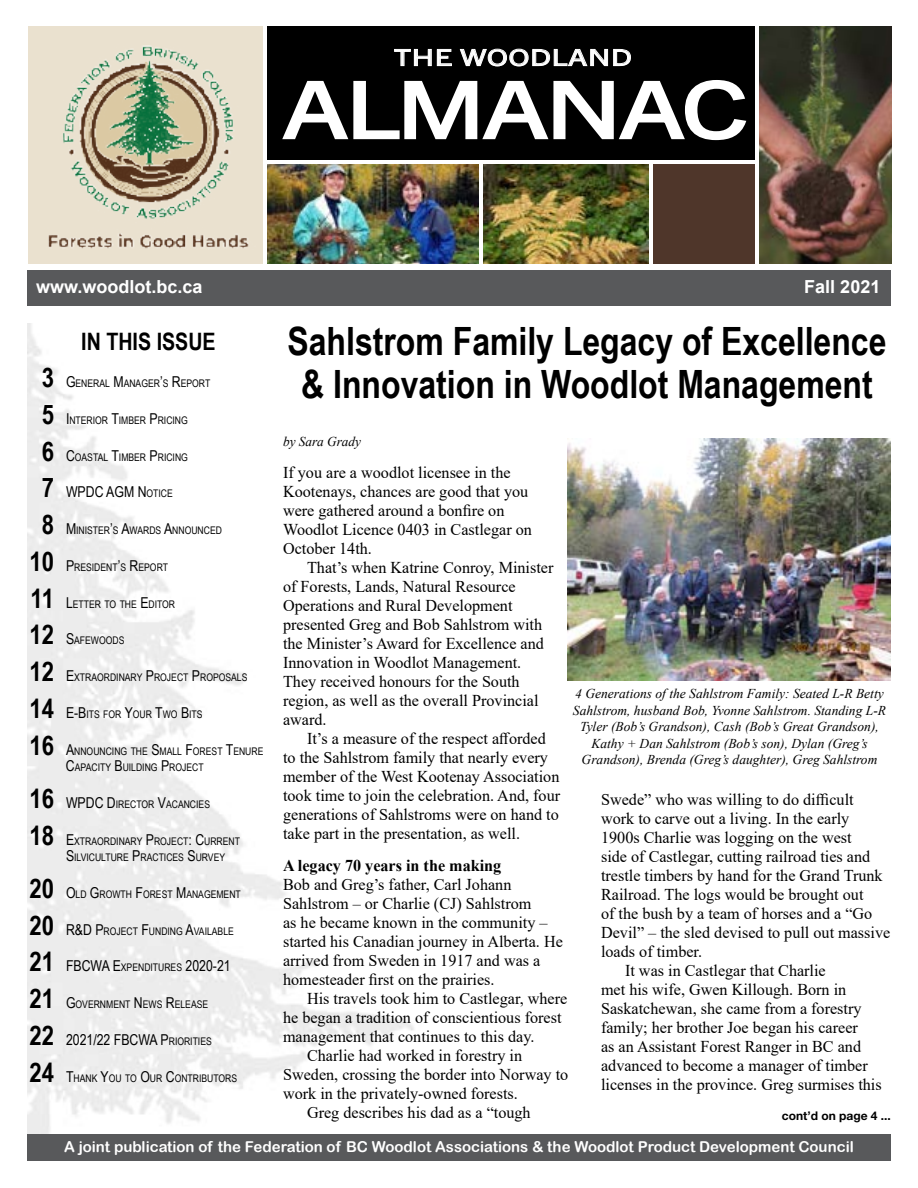
<style>
.page{position:relative;width:918px;height:1188px;background:#fff}
.page>*{position:absolute;margin:0;border:0;box-sizing:border-box;transform-origin:0 0}
.t1{font:78px "Trade Gothic Next LT Pro";letter-spacing:-.04em;color:#fff;scale:1.38 1}
.t2{font:700 39px/43.5px "Arial Narrow";color:#000;text-align:center}
.t3{font:700 24px "Arial Narrow";color:#000}
.t4{font:22.5px "Trade Gothic Next LT Pro";letter-spacing:.01em;color:#fff;scale:1.39 1}
.t5{font:700 18px "Arial";color:#fff}
.t6{font:16.5px/18.9px "Times New Roman";color:#000}
.t7{font:700 16.5px "Times New Roman";color:#000}
.t8{font:15px "Arial Rounded MT Bold";color:#fff}
.t9{font:15px "Arial Narrow";color:#000}
.t10{font:italic 13.5px/16.5px "Times New Roman";color:#000;text-align:center}
.t11{font:700 12px "Helvetica Neue LT Std";color:#000}
.t12{font:10.5px/16.5px "Arial Narrow";color:#000}
.s1{font-weight:700;font-size:27px}
.s2{font-size:15px}
.s3{font-size:10.5px}
</style>
<div class="page">
<div style="left:27px;top:270px;width:864px;height:36px;background:#58595b"></div>
<div style="left:27px;top:1134px;width:864px;height:27px;background:#58595b"></div>
<div style="left:28px;top:26px;width:237px;height:238px;background:#eae1cf"></div>
<div style="left:264px;top:26px;width:493px;height:136px;background:#000"></div>
<img style="left:483px;top:164px;width:166px;height:100px">
<svg style="left:282px;top:80px;width:465px;height:61px"></svg>
<svg style="left:394px;top:49px;width:58px;height:17px"></svg>
<svg style="left:459px;top:48px;width:172px;height:19px"></svg>
<img style="left:759px;top:26px;width:133px;height:238px">
<img style="left:267px;top:164px;width:212px;height:100px">
<div style="left:651px;top:163px;width:106px;height:101px;background:#4f362a"></div>
<hr style="left:264px;top:160px;width:493px;height:4px;background:#fff">
<hr style="left:756px;top:26px;width:3px;height:238px;background:#fff">
<hr style="left:649px;top:162px;width:3px;height:103px;background:#fff">
<hr style="left:263px;top:26px;width:3px;height:238px;background:#fff">
<img style="left:63px;top:45px;width:170px;height:174px">
<img style="left:48px;top:228px;width:255px;height:22px">
<img style="left:567px;top:438px;width:323px;height:242px">
<h3 class="t4" style="left:394px;top:42px;width:173px">THE WOODLAND</h3>
<h1 class="t1" style="left:282px;top:55px;width:340px">ALMANAC</h1>
<p class="t5" style="left:36px;top:274px;width:168px">www.woodlot.bc.ca</p>
<p class="t5" style="left:804px;top:274px;width:78px">Fall 2021</p>
<h3 class="t3" style="left:81px;top:324px;width:136px">IN THIS ISSUE</h3>
<p class="t12" style="left:42px;top:375px;width:170px"><span class="s1">3</span> <span class="s2">G</span>ENERAL <span class="s2">M</span>ANAGER<span class="s2">’</span>S <span class="s2">R</span>EPORT</p>
<p class="t12" style="left:42px;top:412px;width:147px"><span class="s1">5</span> <span class="s2">I</span>NTERIOR <span class="s2">T</span>IMBER <span class="s2">P</span>RICING</p>
<p class="t12" style="left:42px;top:448px;width:147px"><span class="s1">6</span> <span class="s2">C</span>OASTAL <span class="s2">T</span>IMBER <span class="s2">P</span>RICING</p>
<p class="t9" style="left:42px;top:481px;width:133px"><span class="s1">7</span> WPDC AGM N <span class="s3">OTICE</span></p>
<p class="t12" style="left:42px;top:522px;width:181px"><span class="s1">8</span> <span class="s2">M</span>INISTER<span class="s2">’</span>S <span class="s2">A</span>WARDS <span class="s2">A</span>NNOUNCED</p>
<p class="t12" style="left:29px;top:559px;width:140px"><span class="s1">10</span> <span class="s2">P</span>RESIDENT<span class="s2">’</span>S <span class="s2">R</span>EPORT</p>
<p class="t12" style="left:31px;top:595px;width:146px"><span class="s1">11</span> <span class="s2">L</span>ETTER TO THE <span class="s2">E</span>DITOR</p>
<p class="t12" style="left:29px;top:632px;width:97px"><span class="s1">12</span> <span class="s2">S</span>AFEWOODS</p>
<p class="t12" style="left:29px;top:669px;width:220px"><span class="s1">12</span> <span class="s2">E</span>XTRAORDI NARY <span class="s2">P</span>ROJECT <span class="s2">P</span>ROPOSALS</p>
<p class="t12" style="left:29px;top:706px;width:175px"><span class="s1">14</span> <span class="s2">E-B</span>ITS FOR <span class="s2">Y</span>OUR <span class="s2">T</span>WO <span class="s2">B</span>ITS</p>
<p class="t12" style="left:66px;top:742px;width:199px;text-indent:-37px"><span class="s1">16</span> <span class="s2">A</span>NNOUNCING THE <span class="s2">S</span>MALL <span class="s2">F</span>OREST <span class="s2">T</span>ENURE<br><span class="s2">C</span>APACITY <span class="s2">B</span>UILDI NG <span class="s2">P</span>ROJECT</p>
<p class="t12" style="left:29px;top:796px;width:182px"><span class="s1">16</span> <span class="s2">WPDC D</span>IRECTOR <span class="s2">V</span>ACANCIES</p>
<p class="t12" style="left:66px;top:832px;width:176px;text-indent:-37px"><span class="s1">18</span> <span class="s2">E</span>XTRAORDI NARY <span class="s2">P</span>ROJECT<span class="s2">: C</span>URRENT<br><span class="s2">S</span>ILVICULTURE <span class="s2">P</span>RACTICES <span class="s2">S</span>URVEY</p>
<p class="t12" style="left:29px;top:886px;width:213px"><span class="s1">20</span> <span class="s2">O</span>LD <span class="s2">G</span>ROWTH <span class="s2">F</span>OREST <span class="s2">M</span>ANAGEMENT</p>
<p class="t12" style="left:29px;top:922px;width:206px"><span class="s1">20</span> <span class="s2">R&amp;D P</span>ROJECT <span class="s2">F</span>UNDI NG <span class="s2">A</span>VAILABLE</p>
<p class="t9" style="left:29px;top:955px;width:35px"><span class="s1">21</span> FBC</p>
<p class="t12" style="left:91px;top:959px;width:142px"><span class="s2">WA E</span>XPENDITURES <span class="s2">2020-21</span></p>
<p class="t12" style="left:29px;top:996px;width:180px"><span class="s1">21</span> <span class="s2">G</span>OVERNMENT <span class="s2">N</span> EWS <span class="s2">R</span>ELEASE</p>
<p class="t9" style="left:29px;top:1029px;width:184px"><span class="s1">22</span> 2021/22 FBCWA P<span class="s3">RIORITIES</span></p>
<p class="t12" style="left:29px;top:1069px;width:209px"><span class="s1">24</span> <span class="s2">T</span>HANK <span class="s2">Y</span>OU TO <span class="s2">O</span>UR <span class="s2">C</span>ONTRIBUTORS</p>
<h2 class="t2" style="left:288px;top:317px;width:601px">Sahlstrom Family Legacy of Excellence &amp; Innovation in Woodlot Management</h2>
<p class="t10" style="left:283px;top:433px;width:79px">by Sara Grady</p>
<p class="t6" style="left:283px;top:463px;width:250px">If you are a woodlot licensee in the<br>Kootenays, chances are good that you were gathered around a bonfire on<br>Woodlot Licence 0403 in Castlegar on<br>October 14th.</p>
<p class="t6" style="left:283px;top:558px;width:272px;text-indent:24px">That’s when Katrine Conroy, Minister of Forests, Lands, Natural Resource Operations and Rural Development presented Greg and Bob Sahlstrom with the Minister’s Award for Excellence and Innovation in Woodlot Management.<br>They received honours for the South region, as well as the overall Provincial award.</p>
<p class="t6" style="left:283px;top:728px;width:279px;text-indent:24px">It’s a measure of the respect afforded to the Sahlstrom family that nearly every member of the West Kootenay Association took time to join the celebration. And, four generations of Sahlstroms were on hand to take part in the presentation, as well.</p>
<p class="t7" style="left:283px;top:854px;width:220px">A legacy 70 years in the making</p>
<p class="t6" style="left:283px;top:875px;width:281px">Bob and Greg’s father, Carl Johann Sahlstrom – or Charlie (CJ) Sahlstrom<br>as he became known in the community – started his Canadian journey in Alberta. He arrived from Sweden in 1917 and was a homesteader first on the prairies.</p>
<p class="t6" style="left:307px;top:988px;width:262px">His travels took him to Castlegar, where</p>
<p class="t6" style="left:283px;top:1007px;width:280px">he began a tradition of conscientious forest</p>
<p class="t6" style="left:283px;top:1026px;width:253px">management that continues to this day.</p>
<p class="t6" style="left:307px;top:1045px;width:217px">Charlie had worked in forestry in</p>
<p class="t6" style="left:283px;top:1064px;width:287px">Sweden, crossing the border into Norway to</p>
<p class="t6" style="left:283px;top:1083px;width:236px">work in the privately-owned forests.</p>
<p class="t6" style="left:307px;top:1102px;width:225px">Greg describes his dad as a “tough</p>
<p class="t10" style="left:573px;top:685px;width:315px">4 Generations of the Sahlstrom Family: Seated L-R Betty Sahlstrom, husband Bob, Yvonne Sahlstrom. Standing L-R Tyler (Bob’s Grandson), Cash (Bob’s Great Grandson), Kathy + Dan Sahlstrom (Bob’s son), Dylan (Greg’s Grandson), Brenda (Greg’s daughter), Greg Sahlstrom</p>
<p class="t6" style="left:601px;top:789px;width:254px">Swede” who was willing to do difficult</p>
<p class="t6" style="left:601px;top:808px;width:250px">work to carve out a living. In the early</p>
<p class="t6" style="left:601px;top:827px;width:252px">1900s Charlie was logging on the west</p>
<p class="t6" style="left:601px;top:846px;width:271px">side of Castlegar, cutting railroad ties and</p>
<p class="t6" style="left:601px;top:865px;width:283px">trestle timbers by hand for the Grand Trunk</p>
<p class="t6" style="left:601px;top:884px;width:264px">Railroad. The logs would be brought out</p>
<p class="t6" style="left:601px;top:903px;width:273px">of the bush by a team of horses and a “Go</p>
<p class="t6" style="left:601px;top:922px;width:291px">Devil” – the sled devised to pull out massive</p>
<p class="t6" style="left:601px;top:941px;width:103px">loads of timber.</p>
<p class="t6" style="left:625px;top:960px;width:202px">It was in Castlegar that Charlie</p>
<p class="t6" style="left:601px;top:979px;width:247px">met his wife, Gwen Killough. Born in</p>
<p class="t6" style="left:601px;top:998px;width:262px">Saskatchewan, she came from a forestry</p>
<p class="t6" style="left:601px;top:1017px;width:258px">family; her brother Joe began his career</p>
<p class="t6" style="left:601px;top:1036px;width:262px">as an Assistant Forest Ranger in BC and</p>
<p class="t6" style="left:601px;top:1055px;width:268px">advanced to become a manager of timber</p>
<p class="t6" style="left:601px;top:1074px;width:282px">licenses in the province. Greg surmises this</p>
<p class="t11" style="left:782px;top:1108px;width:111px">cont’d on page 4 ...</p>
<p class="t8" style="left:64px;top:1138px;width:791px">A joint publication of the Federation of BC Woodlot Associations &amp; the Woodlot Product Development Council</p>
</div>
